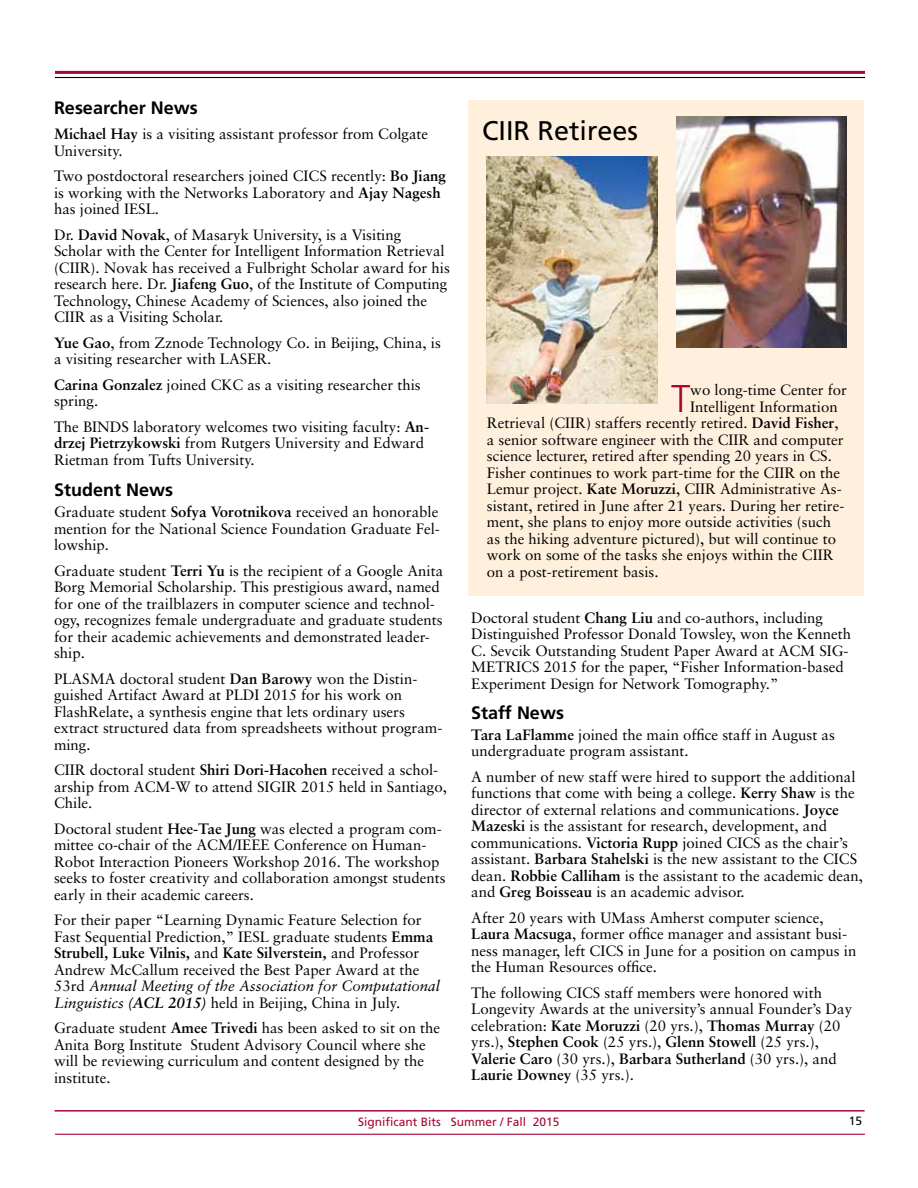
<style>
.page{position:relative;width:918px;height:1188px;background:#fff}
.page>*{position:absolute;margin:0;border:0;box-sizing:border-box;transform-origin:0 0}
.t1{font:300 38.7px "Frutiger";color:#a90533}
.t2{font:27px "Frutiger";color:#000}
.t3{font:700 18px "Frutiger";color:#000}
.t4{font:15px/16.5px "Sabon";color:#000}
.t5{font:12px "Frutiger";color:#a90533}
.t6{font:12px "Frutiger";color:#000}
.s1{font-weight:700}
.s2{font-style:italic}
.s3{font-weight:700;font-style:italic}
</style>
<div class="page">
<hr style="left:55px;top:71px;width:810px;height:3px;background:#a90533">
<hr style="left:55px;top:77px;width:810px;height:1px;background:#000">
<hr style="left:55px;top:1110px;width:810px;height:2px;background:#a90533">
<hr style="left:55px;top:1134px;width:810px;height:1px;background:#a90533">
<div style="left:468px;top:100px;width:396px;height:496px;background:#fff0de"></div>
<img style="left:677px;top:116px;width:169px;height:231px">
<img style="left:487px;top:157px;width:171px;height:246px">
<p class="t3" style="left:54px;top:97px;width:145px">Researcher News</p>
<p class="t4" style="left:54px;top:125px;width:376px"><span class="s1">Michael Hay</span> is a visiting assistant professor from Colgate<br>University.</p>
<p class="t4" style="left:54px;top:167px;width:394px">Two postdoctoral researchers joined CICS recently: <span class="s1">Bo Jiang </span>is working with the Networks Laboratory and <span class="s1">Ajay Nagesh </span>has joined IESL.</p>
<p class="t4" style="left:54px;top:226px;width:397px">Dr. <span class="s1">David Novak</span>, of Masaryk University, is a Visiting Scholar with the Center for Intelligent Information Retrieval (CIIR). Novak has received a Fulbright Scholar award for his research here. Dr. <span class="s1">Jiafeng Guo</span>, of the Institute of Computing Technology, Chinese Academy of Sciences, also joined the CIIR as a Visiting Scholar.</p>
<p class="t4" style="left:54px;top:334px;width:388px"><span class="s1">Yue Gao</span>, from Zznode Technology Co. in Beijing, China, is a visiting researcher with LASER.</p>
<p class="t4" style="left:54px;top:376px;width:368px"><span class="s1">Carina Gonzalez</span> joined CKC as a visiting researcher this spring.</p>
<p class="t4" style="left:54px;top:418px;width:376px">The BINDS laboratory welcomes two visiting faculty: <span class="s1">An&shy;drzej Pietrzykowski</span> from Rutgers University and Edward<br>Rietman from Tufts University.</p>
<p class="t3" style="left:54px;top:480px;width:121px">Student News</p>
<p class="t4" style="left:54px;top:504px;width:387px;text-align:justify">Graduate student <span class="s1">Sofya Vorotnikova</span> received an honorable mention for the National Science Foundation Graduate Fel&shy;lowship.</p>
<p class="t4" style="left:54px;top:562px;width:391px">Graduate student <span class="s1">Terri Yu</span> is the recipient of a Google Anita Borg Memorial Scholarship. This prestigious award, named for one of the trailblazers in computer science and technol&shy;ogy, recognizes female undergraduate and graduate students for their academic achievements and demonstrated leader&shy;ship.</p>
<p class="t4" style="left:54px;top:670px;width:390px">PLASMA doctoral student <span class="s1">Dan Barowy</span> won the Distin&shy;guished Artifact Award at PLDI 2015 for his work on FlashRelate, a synthesis engine that lets ordinary users extract structured data from spreadsheets without program&shy;ming.</p>
<p class="t4" style="left:54px;top:762px;width:394px">CIIR doctoral student <span class="s1">Shiri Dori-Hacohen</span> received a schol&shy;arship from ACM-W to attend SIGIR 2015 held in Santiago,<br>Chile.</p>
<p class="t4" style="left:54px;top:820px;width:393px">Doctoral student <span class="s1">Hee-Tae Jung</span> was elected a program com&shy;mittee co-chair of the ACM/IEEE Conference on Human-Robot Interaction Pioneers Workshop 2016. The workshop seeks to foster creativity and collaboration amongst students early in their academic careers.</p>
<p class="t4" style="left:54px;top:912px;width:387px">For their paper “Learning Dynamic Feature Selection for Fast Sequential Prediction,” IESL graduate students <span class="s1">Emma Strubell, Luke Vilnis,</span> and <span class="s1">Kate Silverstein,</span> and Professor Andrew McCallum received the Best Paper Award at the 53rd <span class="s2">Annual Meeting of the Association for Computational Linguistics</span> <span class="s3">(ACL 2015)</span> held in Beijing, China in July.</p>
<p class="t4" style="left:54px;top:1020px;width:388px">Graduate student <span class="s1">Amee Trivedi</span> has been asked to sit on the Anita Borg Institute Student Advisory Council where she will be reviewing curriculum and content designed by the institute.</p>
<h2 class="t2" style="left:482px;top:115px;width:158px">CIIR Retirees</h2>
<h1 class="t1" style="left:671px;top:377px;width:20px">T</h1>
<p class="t4" style="left:690px;top:382px;width:158px">wo long-time Center for</p>
<p class="t4" style="left:690px;top:398px;width:149px">Intelligent Information</p>
<p class="t4" style="left:487px;top:415px;width:353px">Retrieval (CIIR) staffers recently retired. <span class="s1">David Fisher</span>,</p>
<p class="t4" style="left:487px;top:431px;width:358px">a senior software engineer with the CIIR and computer</p>
<p class="t4" style="left:487px;top:448px;width:347px">science lecturer, retired after spending 20 years in CS.</p>
<p class="t4" style="left:487px;top:464px;width:355px">Fisher continues to work part-time for the CIIR on the</p>
<p class="t4" style="left:487px;top:481px;width:356px">Lemur project. <span class="s1">Kate Moruzzi</span>, CIIR Administrative As-</p>
<p class="t4" style="left:487px;top:497px;width:359px">sistant, retired in June after 21 years. During her retire-</p>
<p class="t4" style="left:487px;top:514px;width:346px">ment, she plans to enjoy more outside activities (such</p>
<p class="t4" style="left:487px;top:530px;width:351px">as the hiking adventure pictured), but will continue to</p>
<p class="t4" style="left:487px;top:547px;width:348px">work on some of the tasks she enjoys within the CIIR</p>
<p class="t4" style="left:487px;top:563px;width:173px">on a post-retirement basis.</p>
<p class="t4" style="left:471px;top:609px;width:381px">Doctoral student <span class="s1">Chang Liu</span> and co-authors, including Distinguished Professor Donald Towsley, won the Kenneth C. Sevcik Outstanding Student Paper Award at ACM SIG-METRICS 2015 for the paper, “Fisher Information-based Experiment Design for Network Tomography.”</p>
<p class="t3" style="left:471px;top:702px;width:94px">Staff News</p>
<p class="t4" style="left:471px;top:726px;width:365px"><span class="s1">Tara LaFlamme</span> joined the main office staff in August as undergraduate program assistant.</p>
<p class="t4" style="left:471px;top:768px;width:393px">A number of new staff were hired to support the additional functions that come with being a college. <span class="s1">Kerry Shaw</span> is the director of external relations and communications. <span class="s1">Joyce Mazeski</span> is the assistant for research, development, and communications. <span class="s1">Victoria Rupp</span> joined CICS as the chair’s assistant. <span class="s1">Barbara Stahelski</span> is the new assistant to the CICS dean. <span class="s1">Robbie Calliham</span> is the assistant to the academic dean, and <span class="s1">Greg Boisseau</span> is an academic advisor.</p>
<p class="t4" style="left:471px;top:909px;width:387px">After 20 years with UMass Amherst computer science, <span class="s1">Laura Macsuga</span>, former office manager and assistant busi&shy;ness manager, left CICS in June for a position on campus in the Human Resources office.</p>
<p class="t4" style="left:471px;top:984px;width:382px">The following CICS staff members were honored with Longevity Awards at the university’s annual Founder’s Day celebration: <span class="s1">Kate Moruzzi</span> (20 yrs.), <span class="s1">Thomas Murray</span> (20 yrs.), <span class="s1">Stephen Cook</span> (25 yrs.), <span class="s1">Glenn Stowell</span> (25 yrs.), <span class="s1">Valerie Caro</span> (30 yrs.), <span class="s1">Barbara Sutherland</span> (30 yrs.), and <span class="s1">Laurie Downey</span> (35 yrs.).</p>
<p class="t5" style="left:358px;top:1115px;width:203px">Significant Bits Summer / Fall 2015</p>
<p class="t6" style="left:849px;top:1114px;width:15px">15</p>
</div>
